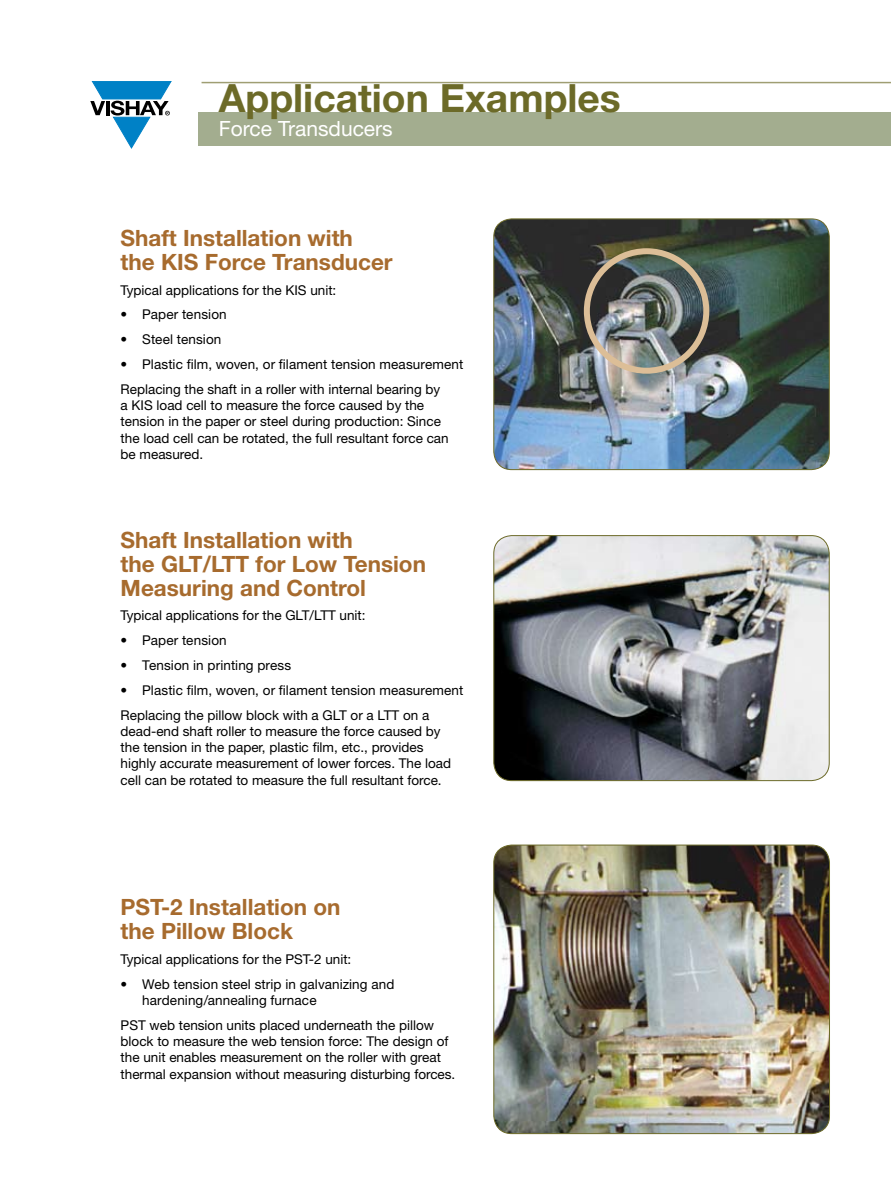
<style>
.page{position:relative;width:891px;height:1188px;background:#fff}
.page>*{position:absolute;margin:0;border:0;box-sizing:border-box;transform-origin:0 0}
.t1{font:700 39px "Helvetica Neue LT Std";color:#6c6a28}
.t2{font:700 22.5px/24px "Helvetica Neue LT Std";color:#a76b2e}
.t3{font:21px "Helvetica Neue LT Std";color:#fff}
.t4{font:13.5px/16.2px "Helvetica Neue LT Std";color:#000}
</style>
<div class="page">
<svg style="left:90px;top:81px;width:81px;height:67px"></svg>
<div style="left:199px;top:112px;width:692px;height:33px;background:#a3ad8f"></div>
<hr style="left:202px;top:82px;width:689px;height:1px;background:#6c6a28">
<img style="left:494px;top:219px;width:335px;height:251px">
<div style="left:493px;top:219px;width:337px;height:251px;border:1px solid #6c6a28;border-radius:18px"></div>
<div style="left:584px;top:248px;width:125px;height:126px;border:6px solid #dcbe97;border-radius:50%"></div>
<img style="left:494px;top:536px;width:335px;height:245px">
<div style="left:493px;top:535px;width:337px;height:246px;border:1px solid #6c6a28;border-radius:18px"></div>
<img style="left:494px;top:845px;width:336px;height:289px">
<div style="left:493px;top:845px;width:337px;height:289px;border:1px solid #6c6a28;border-radius:18px"></div>
<h1 class="t1" style="left:219px;top:74px;width:404px">Application Examples</h1>
<h3 class="t3" style="left:219px;top:116px;width:175px">Force Transducers</h3>
<h2 class="t2" style="left:121px;top:225px;width:274px">Shaft Installation with the KIS Force Transducer</h2>
<p class="t4" style="left:121px;top:282px;width:217px">Typical applications for the KIS unit:</p>
<p class="t4" style="left:121px;top:306px;width:108px">• Paper tension</p>
<p class="t4" style="left:121px;top:331px;width:102px">• Steel tension</p>
<p class="t4" style="left:121px;top:352px;width:344px;line-height:24.9px">• Plastic film, woven, or filament tension measurement<br>Replacing the shaft in a roller with internal bearing by</p>
<p class="t4" style="left:121px;top:397px;width:330px">a KIS load cell to measure the force caused by the tension in the paper or steel during production: Since the load cell can be rotated, the full resultant force can be measured.</p>
<h2 class="t2" style="left:121px;top:527px;width:307px">Shaft Installation with<br>the GLT/LTT for Low Tension<br>Measuring and Control</h2>
<p class="t4" style="left:121px;top:607px;width:247px">Typical applications for the GLT/LTT unit:</p>
<p class="t4" style="left:121px;top:632px;width:108px">• Paper tension</p>
<p class="t4" style="left:121px;top:657px;width:172px">• Tension in printing press</p>
<p class="t4" style="left:121px;top:678px;width:344px;line-height:24.9px">• Plastic film, woven, or filament tension measurement<br>Replacing the pillow block with a GLT or a LTT on a</p>
<p class="t4" style="left:121px;top:723px;width:332px">dead-end shaft roller to measure the force caused by the tension in the paper, plastic film, etc., provides highly accurate measurement of lower forces. The load cell can be rotated to measure the full resultant force.</p>
<h2 class="t2" style="left:121px;top:895px;width:221px">PST-2 Installation on the Pillow Block</h2>
<p class="t4" style="left:121px;top:951px;width:232px">Typical applications for the PST-2 unit:</p>
<p class="t4" style="left:142px;top:976px;width:254px;text-indent:-22px">• Web tension steel strip in galvanizing and hardening/annealing furnace</p>
<p class="t4" style="left:121px;top:1017px;width:336px">PST web tension units placed underneath the pillow block to measure the web tension force: The design of the unit enables measurement on the roller with great thermal expansion without measuring disturbing forces.</p>
</div>
